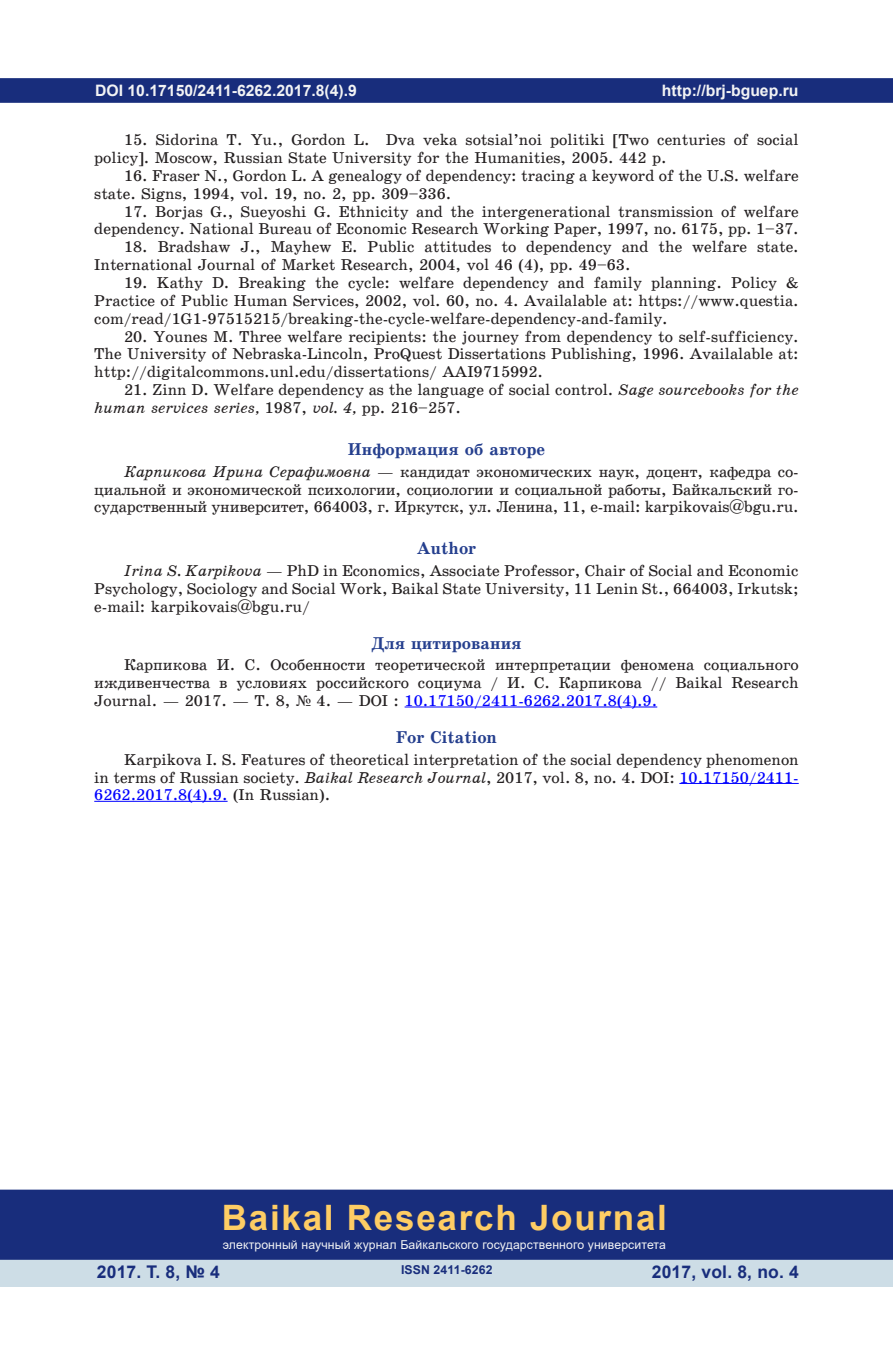
<style>
.page{position:relative;width:893px;height:1360px;background:#fff}
.page>*{position:absolute;margin:0;border:0;box-sizing:border-box;transform-origin:0 0}
.t1{font:700 35px "Arial";letter-spacing:.05em;color:#fecd64}
.t2{font:700 17.5px "Arial";letter-spacing:.01em;color:#182d7c}
.t3{font:17.15px "School Book C Bold";color:#253f8e}
.t4{font:15.75px/17.8px "School Book C";color:#231f20;text-align:justify}
.t5{font:700 15.75px "Arial";color:#f2f3f4}
.t6{font:15.75px "School Book C Italic";color:#231f20}
.t7{font:12.25px "Arial";letter-spacing:.01em;color:#f2f3f4}
.t8{font:700 12.25px "Arial";letter-spacing:.01em;color:#182d7c}
.s1{font-family:"School Book C Italic"}
.s2{font-family:"School Book C"}
.s3{font-family:"Times New Roman"}
.s4{color:#00f}
</style>
<div class="page">
<div style="left:1px;top:79px;width:891px;height:23px;background:#182d7c"></div>
<div style="left:0;top:78px;width:893px;height:25px;border:2px solid #182d7c"></div>
<div style="left:0;top:1258px;width:893px;height:28px;background:#cddde6"></div>
<div style="left:1px;top:1190px;width:891px;height:68px;background:#182d7c"></div>
<div style="left:0;top:1189px;width:893px;height:70px;border:2px solid #182d7c"></div>
<hr style="left:405px;top:706px;width:252px;height:1px;background:#00f">
<hr style="left:679px;top:783px;width:120px;height:1px;background:#00f">
<hr style="left:94px;top:801px;width:134px;height:1px;background:#00f">
<p class="t5" style="left:95px;top:79px;width:263px">DOI 10.17150/2411-6262.2017.8(4).9</p>
<p class="t4" style="left:94px;top:131px;width:706px;text-indent:30px">15. Sidorina T. Yu., Gordon L. Dva veka sotsial’noi politiki [Two centuries of social policy]. Moscow, Russian State University for the Humanities, 2005. 442 p.</p>
<p class="t4" style="left:94px;top:167px;width:706px;text-indent:30px">16. Fraser N., Gordon L. A genealogy of dependency: tracing a keyword of the U.S. welfare state. Signs, 1994, vol. 19, no. 2, pp. 309–336.</p>
<p class="t4" style="left:94px;top:202px;width:706px;text-align:right">17. Borjas G., Sueyoshi G. Ethnicity and the intergenerational transmission of welfare dependency. National Bureau of Economic Research Working Paper, 1997, no. 6175, pp. 1–37.</p>
<p class="t4" style="left:94px;top:238px;width:706px;text-indent:30px">18. Bradshaw J., Mayhew E. Public attitudes to dependency and the welfare state.<br>International Journal of Market Research, 2004, vol 46 (4), pp. 49–63.</p>
<p class="t4" style="left:94px;top:274px;width:706px;text-indent:30px">19. Kathy D. Breaking the cycle: welfare dependency and family planning. Policy &amp; Practice of Public Human Services, 2002, vol. 60, no. 4. Availalable at: https://www.questia. com/read/1G1-97515215/breaking-the-cycle-welfare-dependency-and-family.</p>
<p class="t4" style="left:94px;top:327px;width:706px;text-indent:30px">20. Younes M. Three welfare recipients: the journey from dependency to self-sufficiency.<br>The University of Nebraska-Lincoln, ProQuest Dissertations Publishing, 1996. Availalable at: http://digitalcommons.unl.edu/dissertations/ AAI9715992.</p>
<p class="t4" style="left:124px;top:381px;width:676px">21. Zinn D. Welfare dependency as the language of social control. <span class="s1">Sage sourcebooks for the</span></p>
<p class="t6" style="left:94px;top:399px;width:368px">human services series, <span class="s2">1987,</span> vol. 4, <span class="s2">pp. 216–257.</span></p>
<p class="t3" style="left:348px;top:440px;width:199px">Информация об авторе</p>
<p class="t4" style="left:94px;top:462px;width:706px;text-indent:30px"><span class="s1">Карпикова Ирина Серафимовна</span> — кандидат экономических наук, доцент, кафедра со&shy;циальной и экономической психологии, социологии и социальной работы, Байкальский го&shy;сударственный университет, 664003, г. Иркутск, ул. Ленина, 11, e-mail: karpikovais@bgu.ru.</p>
<p class="t3" style="left:417px;top:539px;width:61px">Author</p>
<p class="t4" style="left:94px;top:562px;width:706px;text-indent:30px"><span class="s1">Irina S. Karpikova</span> — PhD in Economics, Associate Professor, Chair of Social and Economic Psychology, Sociology and Social Work, Baikal State University, 11 Lenin St., 664003, Irkutsk; e-mail: karpikovais@bgu.ru/</p>
<p class="t3" style="left:371px;top:633px;width:152px">Для цитирования</p>
<p class="t4" style="left:94px;top:656px;width:706px;text-indent:30px">Карпикова И. С. Особенности теоретической интерпретации феномена социального иждивенчества в условиях российского социума / И. С. Карпикова // Baikal Research Journal. — 2017. — Т. 8, <span class="s3">№</span> 4. — DOI : <span class="s4">10.17150/2411-6262.2017.8(4).9.</span></p>
<p class="t3" style="left:396px;top:728px;width:103px">For Citation</p>
<p class="t4" style="left:94px;top:750px;width:706px;text-indent:30px">Karpikova I. S. Features of theoretical interpretation of the social dependency phenomenon in terms of Russian society. <span class="s1">Baikal Research Journal</span>, 2017, vol. 8, no. 4. DOI: <span class="s4">10.17150/2411- 6262.2017.8(4).9.</span> (In Russian).</p>
<p class="t5" style="left:662px;top:79px;width:138px">http://brj-bguep.ru</p>
<h1 class="t1" style="left:222px;top:1192px;width:447px">Baikal Research Journal</h1>
<p class="t7" style="left:223px;top:1236px;width:445px">электронный научный журнал Байкальского государственного университета</p>
<p class="t8" style="left:401px;top:1261px;width:93px">ISSN 2411-6262</p>
<p class="t2" style="left:97px;top:1259px;width:125px">2017. Т. 8, № 4</p>
<p class="t2" style="left:652px;top:1259px;width:149px">2017, vol. 8, no. 4</p>
</div>
